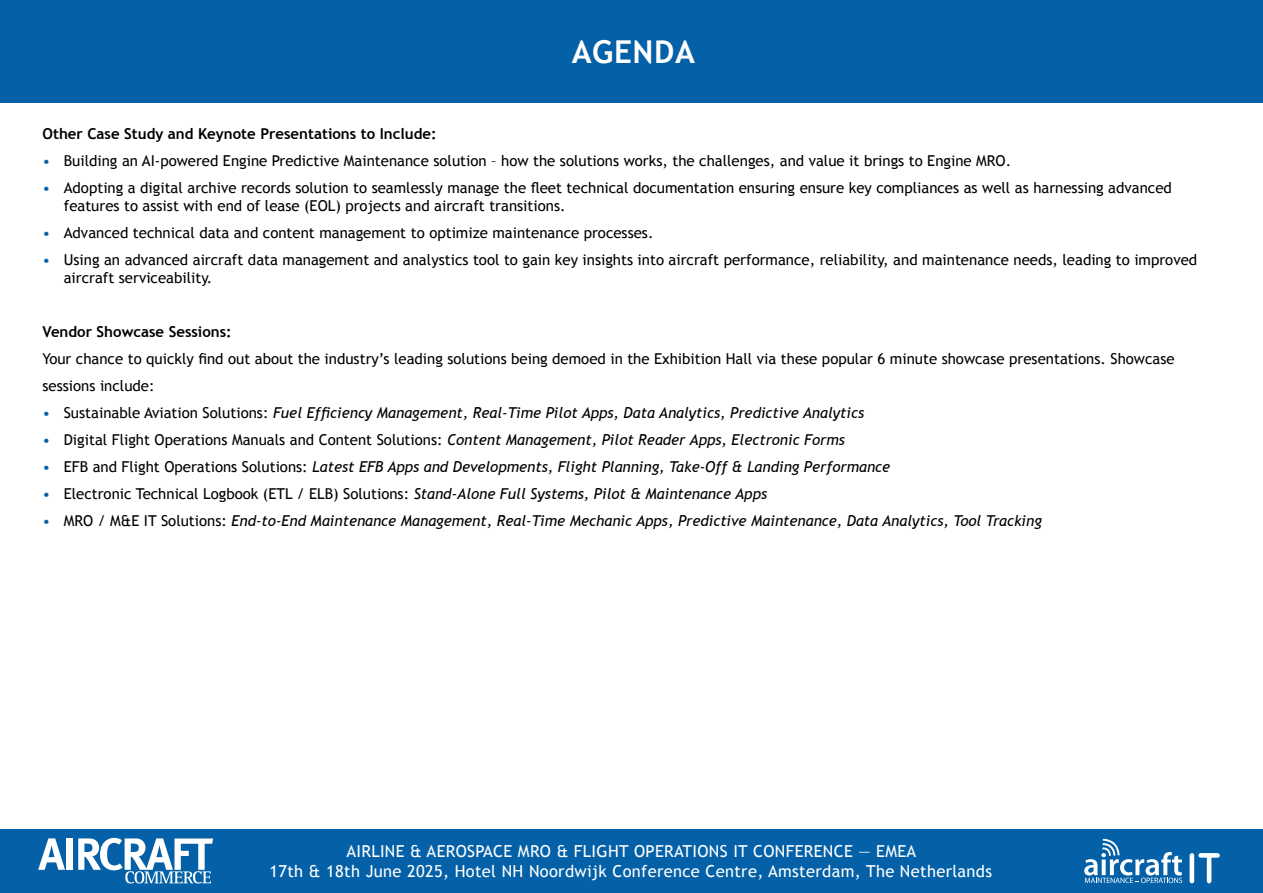
<style>
.page{position:relative;width:1263px;height:893px;background:#fff}
.page>*{position:absolute;margin:0;border:0;box-sizing:border-box;transform-origin:0 0}
.t1{font:700 31.5px "Trebuchet MS";letter-spacing:.02em;color:#fff}
.t2{font:16.5px/19.8px "Trebuchet MS";letter-spacing:.02em;color:#fff;text-align:center}
.t3{font:15px/18px "Trebuchet MS";color:#000}
.t4{font:italic 15px "Trebuchet MS";color:#000}
.t5{font:700 15px "Trebuchet MS";color:#000}
.s1{color:#0461a8}
.s2{font-style:normal;color:#0461a8}
.s3{font-style:normal}
.s4{font-style:italic}
</style>
<div class="page">
<div style="left:0;top:829px;width:1263px;height:64px;background:#0461a8"></div>
<div style="left:0;top:0;width:1263px;height:102px;background:#0461a8"></div>
<svg style="left:38px;top:838px;width:27px;height:32px"></svg>
<div style="left:67px;top:838px;width:6px;height:32px;background:#fff"></div>
<svg style="left:78px;top:838px;width:135px;height:45px"></svg>
<div style="left:1189px;top:853px;width:5px;height:30px;background:#fff;border-radius:2px"></div>
<svg style="left:1198px;top:853px;width:22px;height:30px"></svg>
<svg style="left:1084px;top:839px;width:98px;height:44px"></svg>
<h1 class="t1" style="left:572px;top:32px;width:125px">AGENDA</h1>
<p class="t5" style="left:43px;top:124px;width:396px">Other Case Study and Keynote Presentations to Include:</p>
<p class="t3" style="left:43px;top:152px;width:970px"><span class="s1">•</span> Building an AI-powered Engine Predictive Maintenance solution – how the solutions works, the challenges, and value it brings to Engine MRO.</p>
<p class="t3" style="left:64px;top:179px;width:1110px;text-indent:-21px"><span class="s1">•</span> Adopting a digital archive records solution to seamlessly manage the fleet technical documentation ensuring ensure key compliances as well as harnessing advanced features to assist with end of lease (EOL) projects and aircraft transitions.</p>
<p class="t3" style="left:43px;top:224px;width:612px"><span class="s1">•</span> Advanced technical data and content management to optimize maintenance processes.</p>
<p class="t3" style="left:64px;top:251px;width:1135px;text-indent:-21px"><span class="s1">•</span> Using an advanced aircraft data management and analystics tool to gain key insights into aircraft performance, reliability, and maintenance needs, leading to improved aircraft serviceability.</p>
<p class="t5" style="left:43px;top:322px;width:191px">Vendor Showcase Sessions:</p>
<p class="t3" style="left:43px;top:345px;width:1133px;line-height:27px">Your chance to quickly find out about the industry’s leading solutions being demoed in the Exhibition Hall via these popular 6 minute showcase presentations. Showcase sessions include:</p>
<p class="t4" style="left:43px;top:403px;width:823px"><span class="s2">•</span> <span class="s3">Sustainable Aviation Solutions:</span> Fuel Efficiency Management, Real-Time Pilot Apps, Data Analytics, Predictive Analytics</p>
<p class="t3" style="left:43px;top:431px;width:804px"><span class="s1">•</span> Digital Flight Operations Manuals and Content Solutions: <span class="s4">Content Management, Pilot Reader Apps, Electronic Forms</span></p>
<p class="t4" style="left:43px;top:457px;width:849px"><span class="s2">•</span> <span class="s3">EFB and Flight Operations Solutions:</span> Latest EFB Apps and Developments, Flight Planning, Take-Off &amp; Landing Performance</p>
<p class="t3" style="left:43px;top:485px;width:726px"><span class="s1">•</span> Electronic Technical Logbook (ETL / ELB) Solutions: <span class="s4">Stand-Alone Full Systems, Pilot &amp; Maintenance Apps</span></p>
<p class="t4" style="left:43px;top:511px;width:1001px"><span class="s2">•</span> <span class="s3">MRO / M&amp;E IT Solutions:</span> End-to-End Maintenance Management, Real-Time Mechanic Apps, Predictive Maintenance, Data Analytics, Tool Tracking</p>
<p class="t2" style="left:269px;top:841px;width:724px">AIRLINE &amp; AEROSPACE MRO &amp; FLIGHT OPERATIONS IT CONFERENCE — EMEA<br>17th &amp; 18th June 2025, Hotel NH Noordwijk Conference Centre, Amsterdam, The Netherlands</p>
</div>
